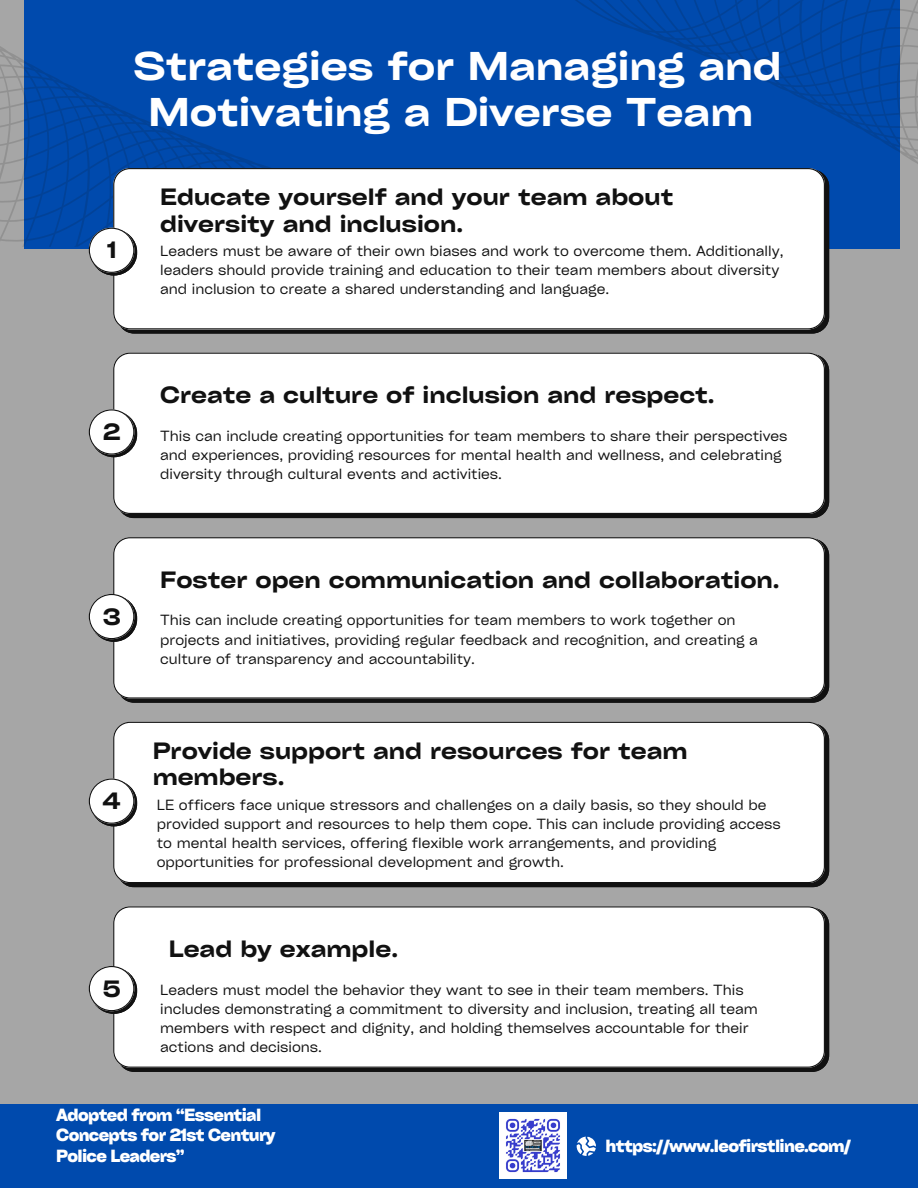
<style>
.page{position:relative;width:918px;height:1188px;background:#a6a6a6}
.page>*{position:absolute;margin:0;border:0;box-sizing:border-box;transform-origin:0 0}
.t1{font:600 expanded 38.4px/46.2px "Cy Grotesk";color:#fff;text-align:center}
.t2{font:600 expanded 22.65px/26.4px "Cy Grotesk";color:#111}
.t3{font:700 16.95px/20.2px "Cy Grotesk Key";letter-spacing:-.04em;color:#fff}
.t4{font:14.1px/19px "Cy Grotesk Key";color:#111}
</style>
<div class="page">
<div style="left:25px;top:0;width:875px;height:248px;background:#004aad"></div>
<svg style="left:575px;top:0;width:343px;height:219px"></svg>
<svg style="left:0;top:0;width:270px;height:247px"></svg>
<svg style="left:122px;top:170px;width:707px;height:164px;background:#282929"></svg>
<div style="left:122px;top:360px;width:707px;height:158px;background:#111"></div>
<div style="left:113px;top:168px;width:712px;height:161px;background:#fff"></div>
<div style="left:113px;top:353px;width:712px;height:160px;background:#fff"></div>
<svg style="left:122px;top:544px;width:707px;height:159px;background:#1f1f1f"></svg>
<div style="left:113px;top:537px;width:712px;height:161px;background:#fff"></div>
<div style="left:123px;top:729px;width:706px;height:158px;background:#111"></div>
<div style="left:113px;top:722px;width:712px;height:161px;background:#fff"></div>
<svg style="left:122px;top:914px;width:707px;height:158px;background:#1c1c1c"></svg>
<div style="left:113px;top:906px;width:712px;height:161px;background:#fff"></div>
<div style="left:0;top:1104px;width:918px;height:84px;background:#004aad"></div>
<svg style="left:577px;top:1137px;width:19px;height:19px"></svg>
<svg style="left:89px;top:228px;width:48px;height:47px;background:#cccfd3"></svg>
<svg style="left:89px;top:409px;width:48px;height:48px;background:#d2d2d2"></svg>
<svg style="left:89px;top:594px;width:48px;height:48px;background:#d2d2d2"></svg>
<svg style="left:89px;top:779px;width:48px;height:47px;background:#d3d3d3"></svg>
<svg style="left:89px;top:966px;width:48px;height:48px;background:#d2d2d2"></svg>
<img style="left:500px;top:1113px;width:66px;height:66px">
<h2 class="t1" style="left:134px;top:41px;width:650px">Strategies for Managing and<br>Motivating a Diverse Team</h2>
<p class="t2" style="left:107px;top:236px;width:11px">1</p>
<p class="t2" style="left:103px;top:418px;width:19px">2</p>
<p class="t2" style="left:160px;top:183px;width:515px">Educate yourself and your team about diversity and inclusion.</p>
<p class="t4" style="left:160px;top:241px;width:625px">Leaders must be aware of their own biases and work to overcome them. Additionally, leaders should provide training and education to their team members about diversity and inclusion to create a shared understanding and language.</p>
<h1 class="t2" style="left:160px;top:381px;width:556px">Create a culture of inclusion and respect.</h1>
<h2 class="t4" style="left:160px;top:426px;width:629px">This can include creating opportunities for team members to share their perspectives and experiences, providing resources for mental health and wellness, and celebrating diversity through cultural events and activities.</h2>
<h2 class="t2" style="left:103px;top:602px;width:19px">3</h2>
<p class="t2" style="left:103px;top:787px;width:19px">4</p>
<p class="t2" style="left:103px;top:974px;width:19px">5</p>
<p class="t2" style="left:160px;top:565px;width:621px">Foster open communication and collaboration.</p>
<p class="t4" style="left:160px;top:610px;width:599px">This can include creating opportunities for team members to work together on projects and initiatives, providing regular feedback and recognition, and creating a culture of transparency and accountability.</p>
<h2 class="t2" style="left:153px;top:737px;width:537px">Provide support and resources for team members.</h2>
<p class="t4" style="left:157px;top:794px;width:626px">LE officers face unique stressors and challenges on a daily basis, so they should be provided support and resources to help them cope. This can include providing access to mental health services, offering flexible work arrangements, and providing opportunities for professional development and growth.</p>
<p class="t2" style="left:169px;top:935px;width:231px">Lead by example.</p>
<h2 class="t4" style="left:160px;top:979px;width:599px">Leaders must model the behavior they want to see in their team members. This includes demonstrating a commitment to diversity and inclusion, treating all team members with respect and dignity, and holding themselves accountable for their actions and decisions.</h2>
<p class="t3" style="left:56px;top:1104px;width:221px">Adopted from “Essential<br>Concepts for 21st Century<br>Police Leaders”</p>
<p class="t3" style="left:606px;top:1135px;width:247px">https://www.leofirstline.com/</p>
</div>
